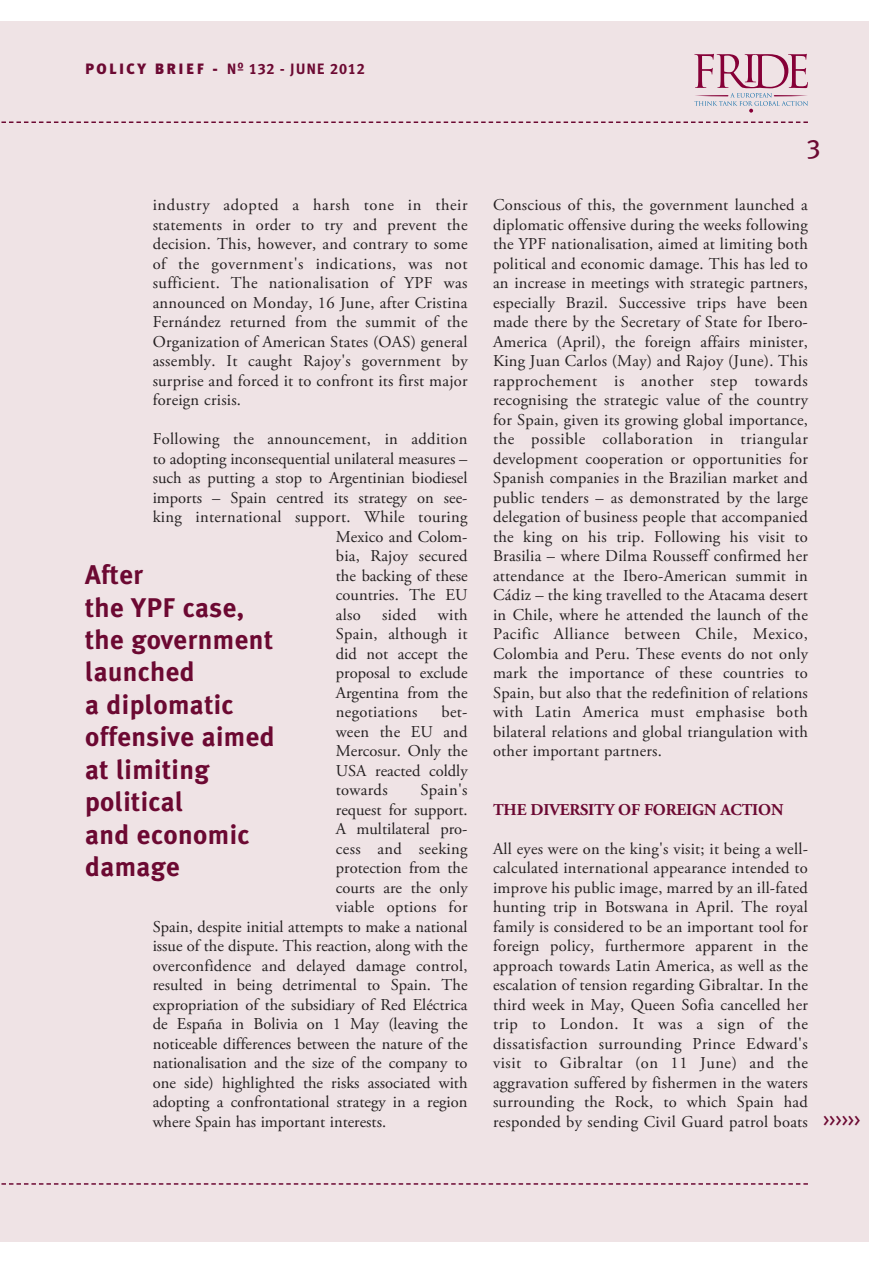
<style>
.page{position:relative;width:893px;height:1263px;background:#fff}
.page>*{position:absolute;margin:0;border:0;box-sizing:border-box;transform-origin:0 0}
.t1{font:700 27px/32.4px "Meta Plus";letter-spacing:.015em;color:#6c0932}
.t2{font:27px "Meta Plus Book Caps";color:#6c0932}
.t3{font:16.5px/19.5px "Adobe Garamond Pro";letter-spacing:.015em;color:#231f20;text-align:justify}
.t4{font:700 16.5px "Adobe Garamond Pro";letter-spacing:-.01em;color:#6c0932}
.t5{font:15px "Meta Plus Bold Caps";letter-spacing:.055em;color:#6c0932}
.s1{font-family:"Meta Plus";font-weight:900}
.s2{font-family:"Meta Plus Book Caps";font-size:18px;color:#6c0932}
</style>
<div class="page">
<div style="left:0;top:22px;width:869px;height:1220px;background:#efe3e5"></div>
<svg style="left:1px;top:121px;width:807px;height:2px"></svg>
<svg style="left:1px;top:1183px;width:807px;height:2px"></svg>
<svg style="left:694px;top:54px;width:114px;height:58px"></svg>
<p class="t5" style="left:85px;top:60px;width:281px"><span class="s1">POLICY BRIEF -</span> Nº 132 - JUNE 2012</p>
<p class="t3" style="left:153px;top:196px;width:316px">industry adopted a harsh tone in their statements in order to try and prevent the decision. This, however, and contrary to some of the government's indications, was not sufficient. The nationalisation of YPF was announced on Monday, 16 June, after Cristina Fernández returned from the summit of the Organization of American States (OAS) general assembly. It caught Rajoy's government by surprise and forced it to confront its first major foreign crisis.</p>
<p class="t3" style="left:153px;top:430px;width:316px">Following the announcement, in addition</p>
<p class="t3" style="left:153px;top:450px;width:316px">to adopting inconsequential unilateral measures –</p>
<p class="t3" style="left:153px;top:469px;width:316px">such as putting a stop to Argentinian biodiesel</p>
<p class="t3" style="left:153px;top:489px;width:316px">imports – Spain centred its strategy on see-</p>
<p class="t3" style="left:153px;top:508px;width:316px">king international support. While touring</p>
<p class="t3" style="left:336px;top:528px;width:133px">Mexico and Colom-</p>
<p class="t3" style="left:336px;top:547px;width:133px">bia, Rajoy secured</p>
<p class="t3" style="left:336px;top:567px;width:133px">the backing of these</p>
<p class="t3" style="left:336px;top:586px;width:133px">countries. The EU</p>
<p class="t3" style="left:336px;top:606px;width:27px">also</p>
<p class="t3" style="left:382px;top:606px;width:36px">sided</p>
<h1 class="t1" style="left:85px;top:559px;width:191px">After<br>the YPF case, the government launched<br>a diplomatic offensive aimed at limiting political<br>and economic damage</h1>
<p class="t3" style="left:336px;top:606px;width:133px;text-indent:102px">with Spain, although it did not accept the proposal to exclude Argentina from the negotiations</p>
<p class="t3" style="left:336px;top:703px;width:133px;text-indent:106px">bet&shy;ween the EU and Mercosur. Only the USA reacted coldly towards</p>
<p class="t3" style="left:420px;top:781px;width:49px">Spain's</p>
<p class="t3" style="left:336px;top:801px;width:133px">request for support.</p>
<p class="t3" style="left:336px;top:820px;width:133px">A multilateral pro-</p>
<p class="t3" style="left:336px;top:840px;width:133px">cess and seeking</p>
<p class="t3" style="left:336px;top:859px;width:133px">protection from the</p>
<p class="t3" style="left:336px;top:879px;width:133px">courts are the only</p>
<p class="t3" style="left:336px;top:898px;width:133px">viable options for</p>
<p class="t3" style="left:153px;top:918px;width:316px">Spain, despite initial attempts to make a national</p>
<p class="t3" style="left:153px;top:937px;width:316px">issue of the dispute. This reaction, along with the</p>
<p class="t3" style="left:153px;top:957px;width:316px">overconfidence and delayed damage control,</p>
<p class="t3" style="left:153px;top:976px;width:316px">resulted in being detrimental to Spain. The</p>
<p class="t3" style="left:153px;top:996px;width:316px">expropriation of the subsidiary of Red Eléctrica</p>
<p class="t3" style="left:153px;top:1015px;width:316px">de España in Bolivia on 1 May (leaving the</p>
<p class="t3" style="left:153px;top:1035px;width:316px">noticeable differences between the nature of the</p>
<p class="t3" style="left:153px;top:1054px;width:316px">nationalisation and the size of the company to</p>
<p class="t3" style="left:153px;top:1074px;width:316px">one side) highlighted the risks associated with</p>
<p class="t3" style="left:153px;top:1093px;width:316px">adopting a confrontational strategy in a region</p>
<p class="t3" style="left:153px;top:1113px;width:235px">where Spain has important interests.</p>
<h1 class="t2" style="left:806px;top:133px;width:16px">3</h1>
<p class="t3" style="left:493px;top:196px;width:316px">Conscious of this, the government launched a diplomatic offensive during the weeks following the YPF nationalisation, aimed at limiting both political and economic damage. This has led to an increase in meetings with strategic partners, especially Brazil. Successive trips have been made there by the Secretary of State for Ibero-America (April), the foreign affairs minister, King Juan Carlos (May) and Rajoy (June). This rapprochement is another step towards recognising the strategic value of the country for Spain, given its growing global importance, the possible collaboration in triangular development cooperation or opportunities for Spanish companies in the Brazilian market and public tenders – as demonstrated by the large delegation of business people that accompanied the king on his trip. Following his visit to Brasilia – where Dilma Rousseff confirmed her attendance at the Ibero-American summit in Cádiz – the king travelled to the Atacama desert in Chile, where he attended the launch of the Pacific Alliance between Chile, Mexico, Colombia and Peru. These events do not only mark the importance of these countries to Spain, but also that the redefinition of relations with Latin America must emphasise both bilateral relations and global triangulation with other important partners.</p>
<p class="t4" style="left:493px;top:803px;width:292px">THE DIVERSITY OF FOREIGN ACTION</p>
<p class="t3" style="left:493px;top:840px;width:369px;text-align:left">All eyes were on the king's visit; it being a well&shy;calculated international appearance intended to improve his public image, marred by an ill-fated hunting trip in Botswana in April. The royal<br>family is considered to be an important tool for<br>foreign policy, furthermore apparent in the approach towards Latin America, as well as the escalation of tension regarding Gibraltar. In the<br>third week in May, Queen Sofia cancelled her<br>trip to London. It was a sign of the dissatisfaction surrounding Prince Edward's<br>visit to Gibraltar (on 11 June) and the aggravation suffered by fishermen in the waters surrounding the Rock, to which Spain had responded by sending Civil Guard patrol boats <span class="s2">&gt;&gt;&gt;&gt;&gt;&gt;</span></p>
</div>
